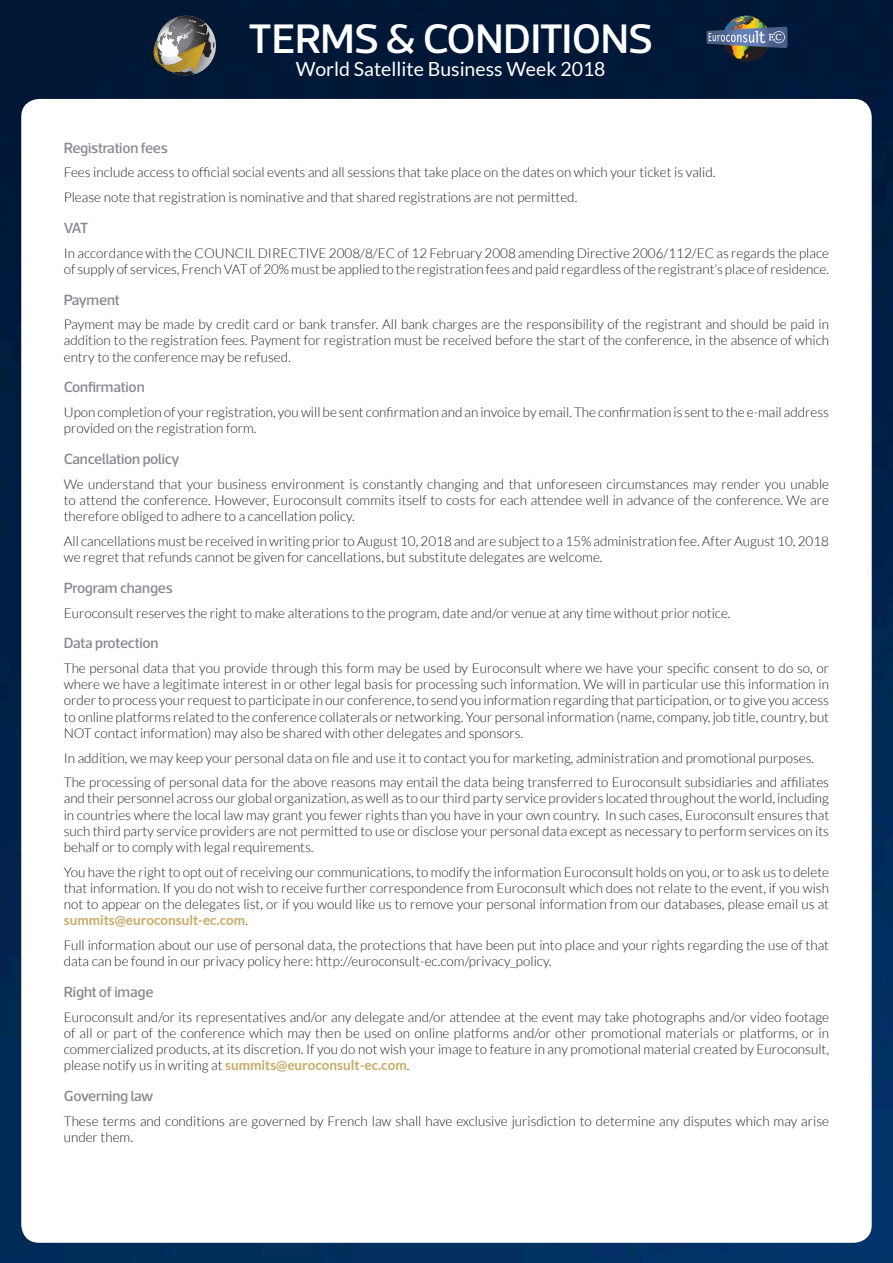
<style>
.page{position:relative;width:893px;height:1263px;background:#fff}
.page>*{position:absolute;margin:0;border:0;box-sizing:border-box;transform-origin:0 0}
.t1{font:500 42px "Acto";letter-spacing:-.01em;color:#fff}
.t2{font:19.5px "Lato";color:#fff}
.Style_de_paragraphe{font:500 15px "Acto";letter-spacing:-.01em;color:#888a8f}
.Style_de_paragraphe-2{font:300 13.5px/16.2px "Lato";color:#231f20;text-align:justify}
.s1{font-weight:700;color:#c7aa65}
</style>
<div class="page">
<img style="left:0;top:0;width:893px;height:1263px">
<div style="left:21px;top:99px;width:851px;height:1144px;background:#fff;border-radius:18px"></div>
<svg style="left:152px;top:16px;width:68px;height:63px;background:#656763"></svg>
<svg style="left:707px;top:15px;width:80px;height:47px;background:#445361"></svg>
<p class="t1" style="left:249px;top:13px;width:406px">TERMS &amp; CONDITIONS</p>
<p class="t2" style="left:296px;top:58px;width:311px">World Satellite Business Week 2018</p>
<p class="Style_de_paragraphe" style="left:64px;top:139px;width:106px">Registration fees</p>
<p class="Style_de_paragraphe-2" style="left:64px;top:165px;width:653px">Fees include access to official social events and all sessions that take place on the dates on which your ticket is valid.</p>
<p class="Style_de_paragraphe-2" style="left:64px;top:189px;width:515px">Please note that registration is nominative and that shared registrations are not permitted.</p>
<p class="Style_de_paragraphe" style="left:64px;top:219px;width:26px">VAT</p>
<p class="Style_de_paragraphe-2" style="left:64px;top:245px;width:767px">In accordance with the COUNCIL DIRECTIVE 2008/8/EC of 12 February 2008 amending Directive 2006/112/EC as regards the place of supply of services, French VAT of 20% must be applied to the registration fees and paid regardless of the registrant’s place of residence.</p>
<p class="Style_de_paragraphe" style="left:64px;top:290px;width:57px">Payment</p>
<p class="Style_de_paragraphe-2" style="left:64px;top:316px;width:767px">Payment may be made by credit card or bank transfer. All bank charges are the responsibility of the registrant and should be paid in addition to the registration fees. Payment for registration must be received before the start of the conference, in the absence of which entry to the conference may be refused.</p>
<p class="Style_de_paragraphe" style="left:64px;top:378px;width:82px">Confirmation</p>
<p class="Style_de_paragraphe-2" style="left:64px;top:404px;width:767px">Upon completion of your registration, you will be sent confirmation and an invoice by email. The confirmation is sent to the e-mail address provided on the registration form.</p>
<p class="Style_de_paragraphe" style="left:64px;top:450px;width:117px">Cancellation policy</p>
<p class="Style_de_paragraphe-2" style="left:64px;top:476px;width:767px">We understand that your business environment is constantly changing and that unforeseen circumstances may render you unable to attend the conference. However, Euroconsult commits itself to costs for each attendee well in advance of the conference. We are therefore obliged to adhere to a cancellation policy.</p>
<p class="Style_de_paragraphe-2" style="left:64px;top:533px;width:767px">All cancellations must be received in writing prior to August 10, 2018 and are subject to a 15% administration fee. After August 10, 2018 we regret that refunds cannot be given for cancellations, but substitute delegates are welcome.</p>
<p class="Style_de_paragraphe" style="left:64px;top:579px;width:111px">Program changes</p>
<p class="Style_de_paragraphe-2" style="left:64px;top:605px;width:668px">Euroconsult reserves the right to make alterations to the program, date and/or venue at any time without prior notice.</p>
<p class="Style_de_paragraphe" style="left:64px;top:634px;width:96px">Data protection</p>
<p class="Style_de_paragraphe-2" style="left:64px;top:660px;width:767px">The personal data that you provide through this form may be used by Euroconsult where we have your specific consent to do so, or where we have a legitimate interest in or other legal basis for processing such information. We will in particular use this information in order to process your request to participate in our conference, to send you information regarding that participation, or to give you access to online platforms related to the conference collaterals or networking. Your personal information (name, company, job title, country, but NOT contact information) may also be shared with other delegates and sponsors.</p>
<p class="Style_de_paragraphe-2" style="left:64px;top:750px;width:752px">In addition, we may keep your personal data on file and use it to contact you for marketing, administration and promotional purposes.</p>
<p class="Style_de_paragraphe-2" style="left:64px;top:774px;width:767px">The processing of personal data for the above reasons may entail the data being transferred to Euroconsult subsidiaries and affiliates and their personnel across our global organization, as well as to our third party service providers located throughout the world, including in countries where the local law may grant you fewer rights than you have in your own country. In such cases, Euroconsult ensures that such third party service providers are not permitted to use or disclose your personal data except as necessary to perform services on its behalf or to comply with legal requirements.</p>
<p class="Style_de_paragraphe-2" style="left:64px;top:864px;width:767px">You have the right to opt out of receiving our communications, to modify the information Euroconsult holds on you, or to ask us to delete that information. If you do not wish to receive further correspondence from Euroconsult which does not relate to the event, if you wish not to appear on the delegates list, or if you would like us to remove your personal information from our databases, please email us at <span class="s1">summits@euroconsult-ec.com</span>.</p>
<p class="Style_de_paragraphe-2" style="left:64px;top:937px;width:767px">Full information about our use of personal data, the protections that have been put into place and your rights regarding the use of that data can be found in our privacy policy here: http://euroconsult-ec.com/privacy_policy.</p>
<p class="Style_de_paragraphe" style="left:64px;top:983px;width:91px">Right of image</p>
<p class="Style_de_paragraphe-2" style="left:64px;top:1009px;width:767px">Euroconsult and/or its representatives and/or any delegate and/or attendee at the event may take photographs and/or video footage of all or part of the conference which may then be used on online platforms and/or other promotional materials or platforms, or in commercialized products, at its discretion. If you do not wish your image to feature in any promotional material created by Euroconsult, please notify us in writing at <span class="s1">summits@euroconsult-ec.com</span>.</p>
<p class="Style_de_paragraphe" style="left:64px;top:1087px;width:91px">Governing law</p>
<p class="Style_de_paragraphe-2" style="left:64px;top:1113px;width:767px">These terms and conditions are governed by French law shall have exclusive jurisdiction to determine any disputes which may arise under them.</p>
</div>
